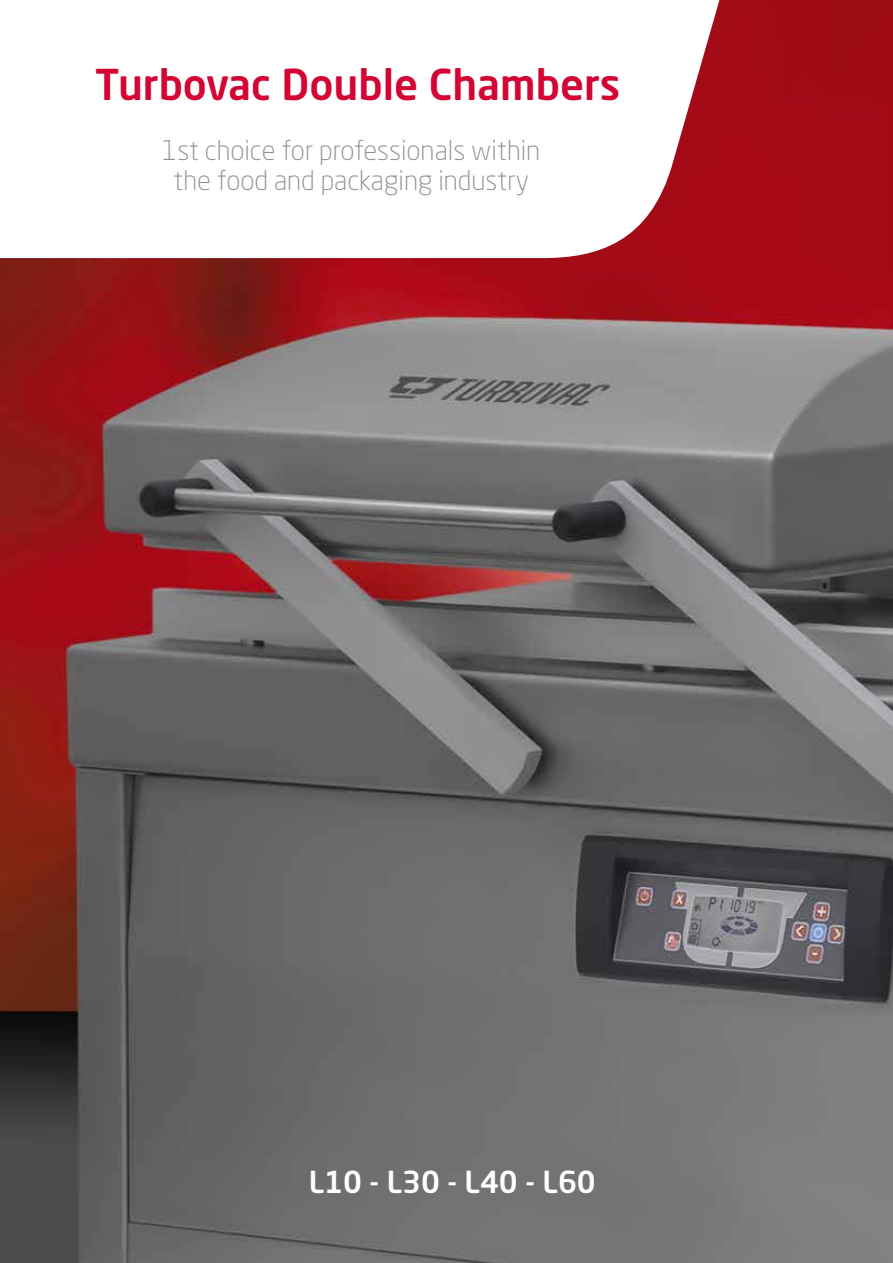
<style>
.page{position:relative;width:893px;height:1263px;background:#fff}
.page>*{position:absolute;margin:0;border:0;box-sizing:border-box;transform-origin:0 0}
.t1{font:500 42px "Neo Sans Std";color:#d30534}
.t2{font:500 30px "Neo Sans Std";color:#fff}
.t3{font:300 27px/30px "Neo Sans Std";color:#909090;text-align:center}
</style>
<div class="page">
<img style="left:0;top:0;width:893px;height:1263px">
<svg style="left:0;top:0;width:727px;height:258px"></svg>
<h1 class="t1" style="left:95px;top:58px;width:527px">Turbovac Double Chambers</h1>
<p class="t3" style="left:162px;top:135px;width:380px">1st choice for professionals within the food and packaging industry</p>
<p class="t2" style="left:309px;top:1162px;width:289px">L10 - L30 - L40 - L60</p>
</div>
